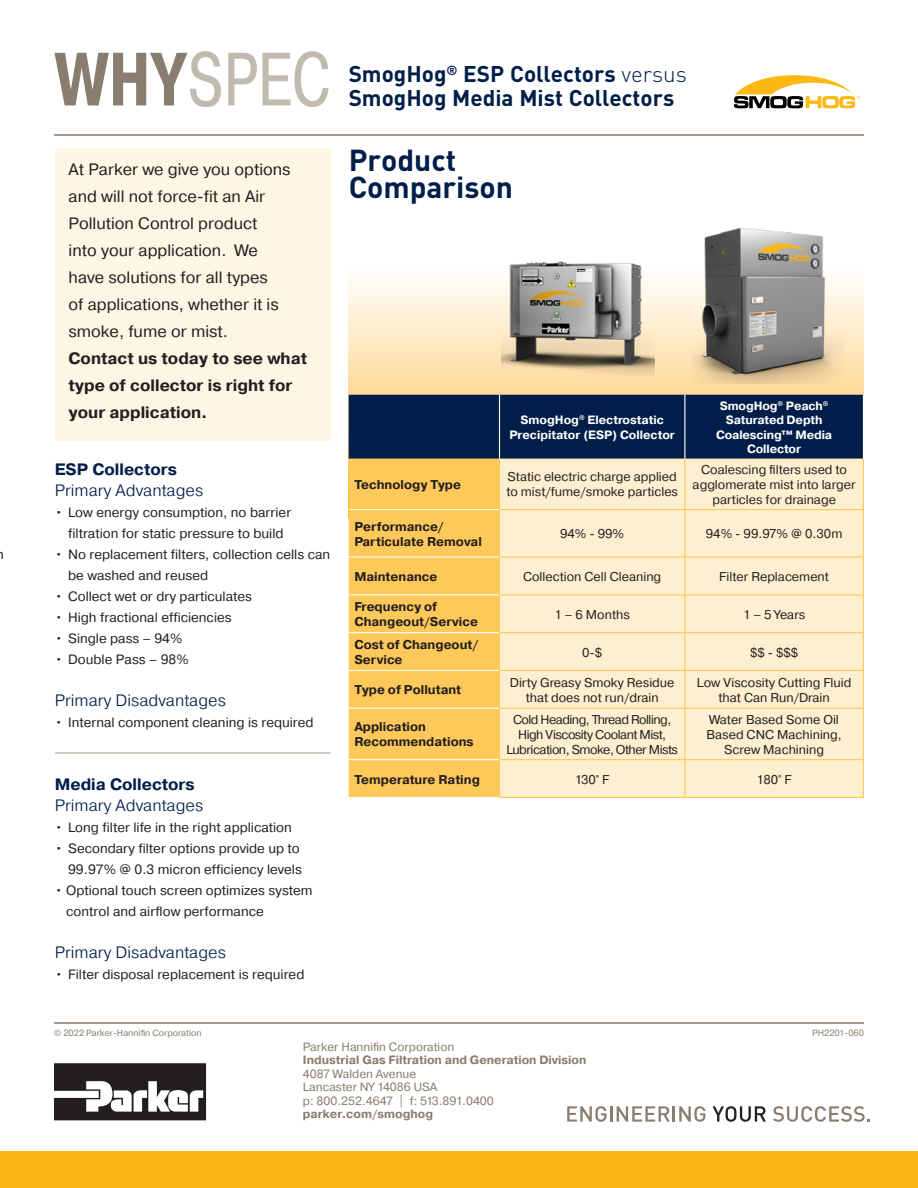
<style>
.page{position:relative;width:918px;height:1188px;background:#fff}
.page>*{position:absolute;margin:0;border:0;box-sizing:border-box;transform-origin:0 0}
.t1{font:75.15px "Pragmatica Cond";color:#c1baaf;scale:.92 1}
.t2{font:700 30px/27px "DINOT";color:#001e49}
.t3{font:700 22.5px "DINOT";color:#001e49}
.t4{font:16.5px/27px "Pragmatica";color:#231f20}
.t5{font:300 16.5px "Pragmatica";color:#001e49}
.t6{font:700 16.5px "Pragmatica";color:#001e49}
.t7{font:13.5px/21px "Pragmatica";color:#231f20}
.t8{font:12.75px/15px "Pragmatica";color:#231f20;text-align:center}
.t9{font:700 12.75px/15px "Pragmatica";color:#231f20}
.t10{font:12.75px/15px "Pragmatica";letter-spacing:-.04em;color:#231f20;text-align:center}
.t11{font:700 12px/14.4px "Pragmatica";letter-spacing:-.01em;color:#fff;text-align:center}
.t12{font:12px "Pragmatica";color:#887d6e}
.t13{font:700 12px "Pragmatica";color:#887d6e}
.t14{font:9px "Pragmatica";color:#887d6e}
.s1{font-weight:700;color:#887d6e}
.s2{font-weight:700}
.s3{font-weight:300}
</style>
<div class="page">
<svg style="left:349px;top:280px;width:515px;height:115px;background:#fde7c0"></svg>
<hr style="left:54px;top:1022px;width:810px;height:2px;background:#887d6e">
<hr style="left:54px;top:134px;width:810px;height:2px;background:#887d6e">
<hr style="left:55px;top:752px;width:275px;height:2px;background:#c1baaf">
<svg style="left:54px;top:1063px;width:152px;height:57px"></svg>
<div style="left:0;top:1151px;width:918px;height:37px;background:#fcb814"></div>
<svg style="left:567px;top:1106px;width:138px;height:16px"></svg>
<svg style="left:713px;top:1106px;width:53px;height:16px"></svg>
<svg style="left:773px;top:1106px;width:97px;height:16px"></svg>
<div style="left:55px;top:148px;width:275px;height:293px;background:#fef6e5"></div>
<div style="left:349px;top:395px;width:514px;height:64px;background:#001e49"></div>
<div style="left:349px;top:459px;width:150px;height:338px;background:#fec85a"></div>
<div style="left:500px;top:459px;width:363px;height:338px;background:#feefd0"></div>
<hr style="left:349px;top:509px;width:150px;height:1px;background:#fff">
<hr style="left:349px;top:557px;width:150px;height:1px;background:#fff">
<hr style="left:349px;top:594px;width:150px;height:1px;background:#fff">
<hr style="left:349px;top:632px;width:150px;height:1px;background:#fff">
<hr style="left:349px;top:670px;width:150px;height:1px;background:#fff">
<hr style="left:349px;top:708px;width:150px;height:1px;background:#fff">
<hr style="left:349px;top:759px;width:150px;height:1px;background:#fff">
<hr style="left:499px;top:395px;width:1px;height:64px;background:#fff">
<hr style="left:684px;top:395px;width:1px;height:64px;background:#fff">
<hr style="left:499px;top:459px;width:1px;height:50px;background:#fec85a">
<hr style="left:684px;top:459px;width:1px;height:50px;background:#fec85a">
<hr style="left:863px;top:459px;width:1px;height:50px;background:#fec85a">
<hr style="left:499px;top:509px;width:186px;height:1px;background:#fec85a">
<hr style="left:499px;top:510px;width:1px;height:47px;background:#fec85a">
<hr style="left:685px;top:509px;width:179px;height:1px;background:#fec85a">
<hr style="left:684px;top:510px;width:1px;height:47px;background:#fec85a">
<hr style="left:863px;top:510px;width:1px;height:47px;background:#fec85a">
<hr style="left:499px;top:557px;width:186px;height:1px;background:#fec85a">
<hr style="left:499px;top:558px;width:1px;height:36px;background:#fec85a">
<hr style="left:685px;top:557px;width:179px;height:1px;background:#fec85a">
<hr style="left:684px;top:558px;width:1px;height:36px;background:#fec85a">
<hr style="left:863px;top:558px;width:1px;height:36px;background:#fec85a">
<hr style="left:499px;top:594px;width:186px;height:1px;background:#fec85a">
<hr style="left:499px;top:595px;width:1px;height:37px;background:#fec85a">
<hr style="left:685px;top:594px;width:179px;height:1px;background:#fec85a">
<hr style="left:684px;top:595px;width:1px;height:37px;background:#fec85a">
<hr style="left:863px;top:595px;width:1px;height:37px;background:#fec85a">
<hr style="left:499px;top:632px;width:186px;height:1px;background:#fec85a">
<hr style="left:499px;top:633px;width:1px;height:37px;background:#fec85a">
<hr style="left:685px;top:632px;width:179px;height:1px;background:#fec85a">
<hr style="left:684px;top:633px;width:1px;height:37px;background:#fec85a">
<hr style="left:863px;top:633px;width:1px;height:37px;background:#fec85a">
<hr style="left:499px;top:670px;width:186px;height:1px;background:#fec85a">
<hr style="left:499px;top:671px;width:1px;height:37px;background:#fec85a">
<hr style="left:685px;top:670px;width:179px;height:1px;background:#fec85a">
<hr style="left:684px;top:671px;width:1px;height:37px;background:#fec85a">
<hr style="left:863px;top:671px;width:1px;height:37px;background:#fec85a">
<hr style="left:499px;top:708px;width:186px;height:1px;background:#fec85a">
<hr style="left:499px;top:709px;width:1px;height:50px;background:#fec85a">
<hr style="left:685px;top:708px;width:179px;height:1px;background:#fec85a">
<hr style="left:684px;top:709px;width:1px;height:50px;background:#fec85a">
<hr style="left:863px;top:709px;width:1px;height:50px;background:#fec85a">
<hr style="left:499px;top:759px;width:186px;height:1px;background:#fec85a">
<hr style="left:499px;top:760px;width:1px;height:37px;background:#fec85a">
<hr style="left:685px;top:759px;width:179px;height:1px;background:#fec85a">
<hr style="left:684px;top:760px;width:1px;height:37px;background:#fec85a">
<hr style="left:863px;top:760px;width:1px;height:37px;background:#fec85a">
<hr style="left:499px;top:797px;width:186px;height:1px;background:#fec85a">
<hr style="left:685px;top:797px;width:179px;height:1px;background:#fec85a">
<img style="left:692px;top:228px;width:153px;height:155px">
<img style="left:502px;top:261px;width:152px;height:115px">
<svg style="left:734px;top:75px;width:126px;height:33px"></svg>
<p class="t7" style="left:-3px;top:544px;width:9px">n</p>
<p class="t1" style="left:54px;top:33px;width:303px"><span class="s1">WHY</span>SPEC</p>
<p class="t4" style="left:69px;top:156px;width:240px">At Parker we give you options and will not force-fit an Air<br>Pollution Control product<br>into your application. We<br>have solutions for all types<br>of applications, whether it is smoke, fume or mist.<br><span class="s2">Contact us today to see what type of collector is right for your application.</span></p>
<p class="t6" style="left:55px;top:459px;width:124px">ESP Collectors</p>
<p class="t5" style="left:55px;top:480px;width:150px">Primary Advantages</p>
<p class="t7" style="left:55px;top:502px;width:238px;text-align:center">• Low energy consumption, no barrier filtration for static pressure to build</p>
<p class="t7" style="left:68px;top:544px;width:264px;text-indent:-14px">• No replacement filters, collection cells can be washed and reused</p>
<p class="t7" style="left:55px;top:586px;width:199px">• Collect wet or dry particulates</p>
<p class="t7" style="left:55px;top:607px;width:178px">• High fractional efficiencies</p>
<p class="t7" style="left:55px;top:628px;width:129px">• Single pass – 94%</p>
<p class="t7" style="left:55px;top:649px;width:135px">• Double Pass – 98%</p>
<p class="t5" style="left:55px;top:690px;width:173px">Primary Disadvantages</p>
<p class="t7" style="left:55px;top:712px;width:261px">• Internal component cleaning is required</p>
<p class="t6" style="left:55px;top:774px;width:142px">Media Collectors</p>
<p class="t5" style="left:55px;top:795px;width:150px">Primary Advantages</p>
<p class="t7" style="left:55px;top:817px;width:239px">• Long filter life in the right application</p>
<p class="t7" style="left:55px;top:838px;width:249px;text-align:right">• Secondary filter options provide up to<br>99.97% @ 0.3 micron efficiency levels</p>
<p class="t7" style="left:66px;top:880px;width:248px;text-indent:-12px">• Optional touch screen optimizes system control and airflow performance</p>
<p class="t5" style="left:55px;top:942px;width:173px">Primary Disadvantages</p>
<p class="t7" style="left:55px;top:964px;width:251px">• Filter disposal replacement is required</p>
<p class="t3" style="left:349px;top:59px;width:340px">SmogHog<sup>®</sup> ESP Collectors <span class="s3">versus</span></p>
<p class="t3" style="left:349px;top:83px;width:327px">SmogHog Media Mist Collectors</p>
<p class="t2" style="left:349px;top:146px;width:166px">Product<br>Comparison</p>
<p class="t11" style="left:509px;top:413px;width:167px">SmogHog<sup>®</sup> Electrostatic<br>Precipitator (ESP) Collector</p>
<p class="t11" style="left:716px;top:399px;width:118px">SmogHog<sup>®</sup> Peach<sup>®<br></sup>Saturated Depth<br>Coalescing™ Media<br>Collector</p>
<p class="t9" style="left:354px;top:477px;width:108px">Technology Type</p>
<p class="t8" style="left:506px;top:470px;width:173px;text-align:left">Static electric charge applied to mist/fume/smoke particles</p>
<p class="t8" style="left:693px;top:462px;width:165px">Coalescing filters used to agglomerate mist into larger particles for drainage</p>
<p class="t9" style="left:354px;top:519px;width:129px">Performance/<br>Particulate Removal</p>
<p class="t8" style="left:560px;top:527px;width:66px">94% - 99%</p>
<p class="t8" style="left:706px;top:527px;width:138px">94% - 99.97% @ 0.30m</p>
<p class="t9" style="left:354px;top:569px;width:85px">Maintenance</p>
<p class="t8" style="left:523px;top:569px;width:140px">Collection Cell Cleaning</p>
<p class="t8" style="left:719px;top:569px;width:111px">Filter Replacement</p>
<p class="t9" style="left:354px;top:600px;width:125px">Frequency of<br>Changeout/Service</p>
<p class="t8" style="left:555px;top:607px;width:77px">1 – 6 Months</p>
<p class="t8" style="left:743px;top:607px;width:64px">1 – 5 Years</p>
<p class="t9" style="left:354px;top:637px;width:125px">Cost of Changeout/<br>Service</p>
<p class="t8" style="left:582px;top:645px;width:22px">0-$</p>
<p class="t8" style="left:750px;top:645px;width:50px">$$ - $$$</p>
<p class="t9" style="left:354px;top:683px;width:108px">Type of Pollutant</p>
<p class="t8" style="left:510px;top:675px;width:166px">Dirty Greasy Smoky Residue that does not run/drain</p>
<p class="t8" style="left:697px;top:675px;width:156px">Low Viscosity Cutting Fluid that Can Run/Drain</p>
<p class="t9" style="left:354px;top:720px;width:121px">Application<br>Recommendations</p>
<p class="t10" style="left:506px;top:712px;width:173px">Cold Heading, Thread Rolling,<br>High Viscosity Coolant Mist,<br>Lubrication, Smoke, Other Mists</p>
<p class="t8" style="left:706px;top:712px;width:137px">Water Based Some Oil<br>Based CNC Machining,<br>Screw Machining</p>
<p class="t9" style="left:354px;top:772px;width:127px">Temperature Rating</p>
<p class="t8" style="left:575px;top:772px;width:36px">130° F</p>
<p class="t8" style="left:757px;top:772px;width:37px">180° F</p>
<p class="t14" style="left:54px;top:1028px;width:149px">© 2022 Parker-Hannifin Corporation</p>
<p class="t14" style="left:812px;top:1028px;width:53px">PH2201-060</p>
<p class="t12" style="left:303px;top:1039px;width:153px">Parker Hannifin Corporation</p>
<p class="t13" style="left:303px;top:1053px;width:285px">Industrial Gas Filtration and Generation Division</p>
<p class="t12" style="left:303px;top:1066px;width:115px">4087 Walden Avenue</p>
<p class="t12" style="left:303px;top:1080px;width:136px">Lancaster NY 14086 USA</p>
<p class="t12" style="left:303px;top:1093px;width:192px">p: 800.252.4647 | f: 513.891.0400</p>
<p class="t13" style="left:303px;top:1107px;width:132px">parker.com/smoghog</p>
</div>
